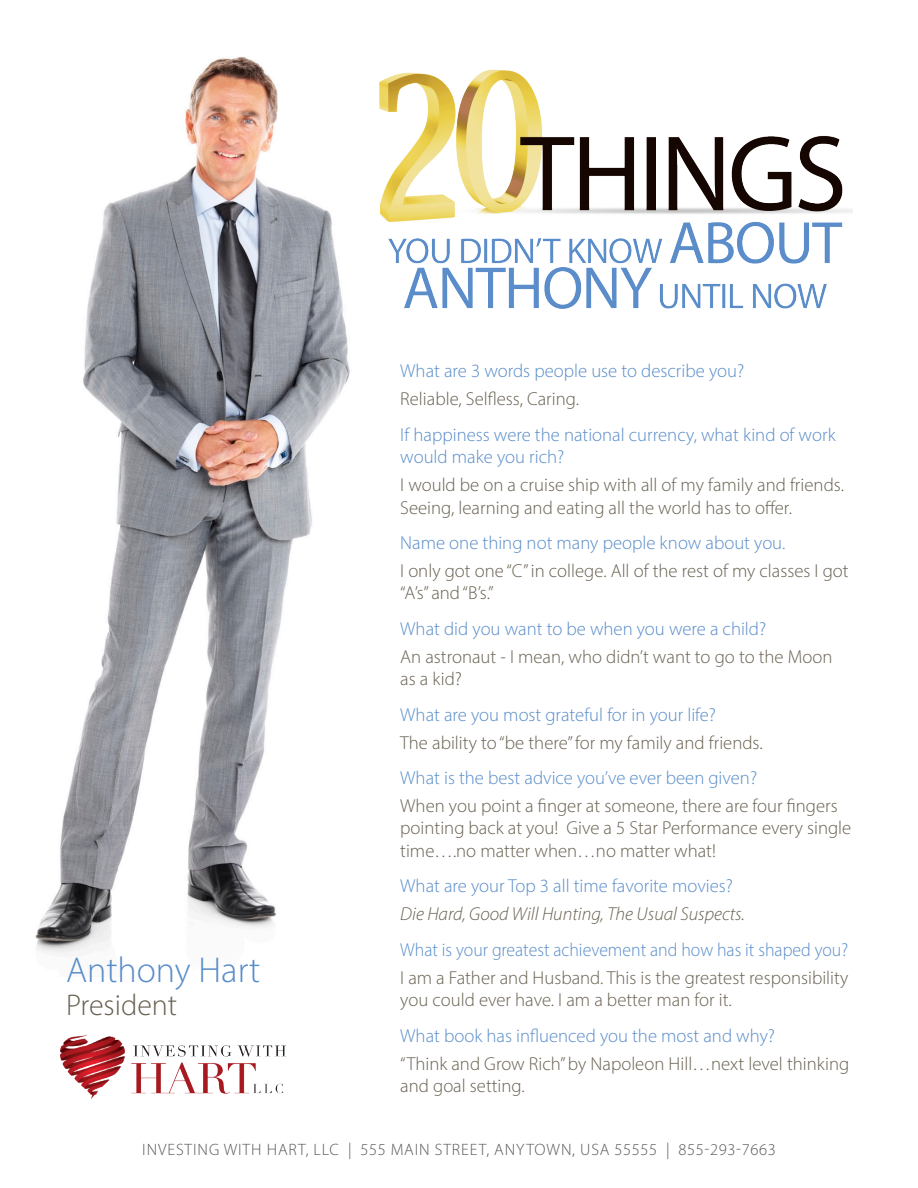
<style>
.page{position:relative;width:918px;height:1188px;background:#fff}
.page>*{position:absolute;margin:0;border:0;box-sizing:border-box;transform-origin:0 0}
.t1{font:300 36px "Myriad Pro";color:#588cc9}
.t2{font:300 30px "Myriad Pro";color:#686050}
.t3{font:300 18.75px/22.5px "Myriad Pro";color:#686050}
.t4{font:300 18.75px/22.5px "Myriad Pro";color:#588cc9}
.t5{font:300 18.75px "Myriad Pro";color:#588cc9;scale:.95 1}
.t6{font:italic 300 18.75px "Myriad Pro";color:#686050}
.t7{font:300 16.5px "Myriad Pro";letter-spacing:.055em;color:#57585a}
</style>
<div class="page">
<img style="left:35px;top:56px;width:315px;height:898px">
<img style="left:379px;top:69px;width:474px;height:240px">
<img style="left:60px;top:1035px;width:226px;height:64px">
<h1 class="t1" style="left:66px;top:948px;width:196px">Anthony Hart</h1>
<h2 class="t2" style="left:66px;top:987px;width:113px">President</h2>
<p class="t4" style="left:400px;top:360px;width:345px">What are 3 words people use to describe you?</p>
<p class="t3" style="left:400px;top:388px;width:180px">Reliable, Selfless, Caring.</p>
<p class="t4" style="left:400px;top:423px;width:437px">If happiness were the national currency, what kind of work would make you rich?</p>
<p class="t3" style="left:400px;top:473px;width:445px">I would be on a cruise ship with all of my family and friends.<br>Seeing, learning and eating all the world has to offer.</p>
<p class="t4" style="left:400px;top:531px;width:387px">Name one thing not many people know about you.</p>
<p class="t3" style="left:400px;top:559px;width:450px">I only got one “C” in college. All of the rest of my classes I got “A’s” and “B’s.”</p>
<p class="t4" style="left:400px;top:617px;width:368px">What did you want to be when you were a child?</p>
<p class="t3" style="left:400px;top:645px;width:434px">An astronaut - I mean, who didn’t want to go to the Moon as a kid?</p>
<p class="t4" style="left:400px;top:703px;width:317px">What are you most grateful for in your life?</p>
<p class="t3" style="left:400px;top:731px;width:364px">The ability to “be there” for my family and friends.</p>
<p class="t4" style="left:400px;top:766px;width:358px">What is the best advice you’ve ever been given?</p>
<p class="t3" style="left:400px;top:794px;width:453px">When you point a finger at someone, there are four fingers pointing back at you! Give a 5 Star Performance every single time….no matter when…no matter what!</p>
<p class="t4" style="left:400px;top:875px;width:334px">What are your Top 3 all time favorite movies?</p>
<p class="t6" style="left:400px;top:903px;width:346px">Die Hard, Good Will Hunting, The Usual Suspects.</p>
<p class="t5" style="left:400px;top:938px;width:473px">What is your greatest achievement and how has it shaped you?</p>
<p class="t3" style="left:400px;top:966px;width:450px">I am a Father and Husband. This is the greatest responsibility you could ever have. I am a better man for it.</p>
<p class="t4" style="left:400px;top:1024px;width:376px">What book has influenced you the most and why?</p>
<p class="t3" style="left:400px;top:1052px;width:451px">“Think and Grow Rich” by Napoleon Hill…next level thinking and goal setting.</p>
<p class="t7" style="left:142px;top:1140px;width:635px">INVESTING WITH HART, LLC | 555 MAIN STREET, ANYTOWN, USA 55555 | 855-293-7663</p>
</div>
